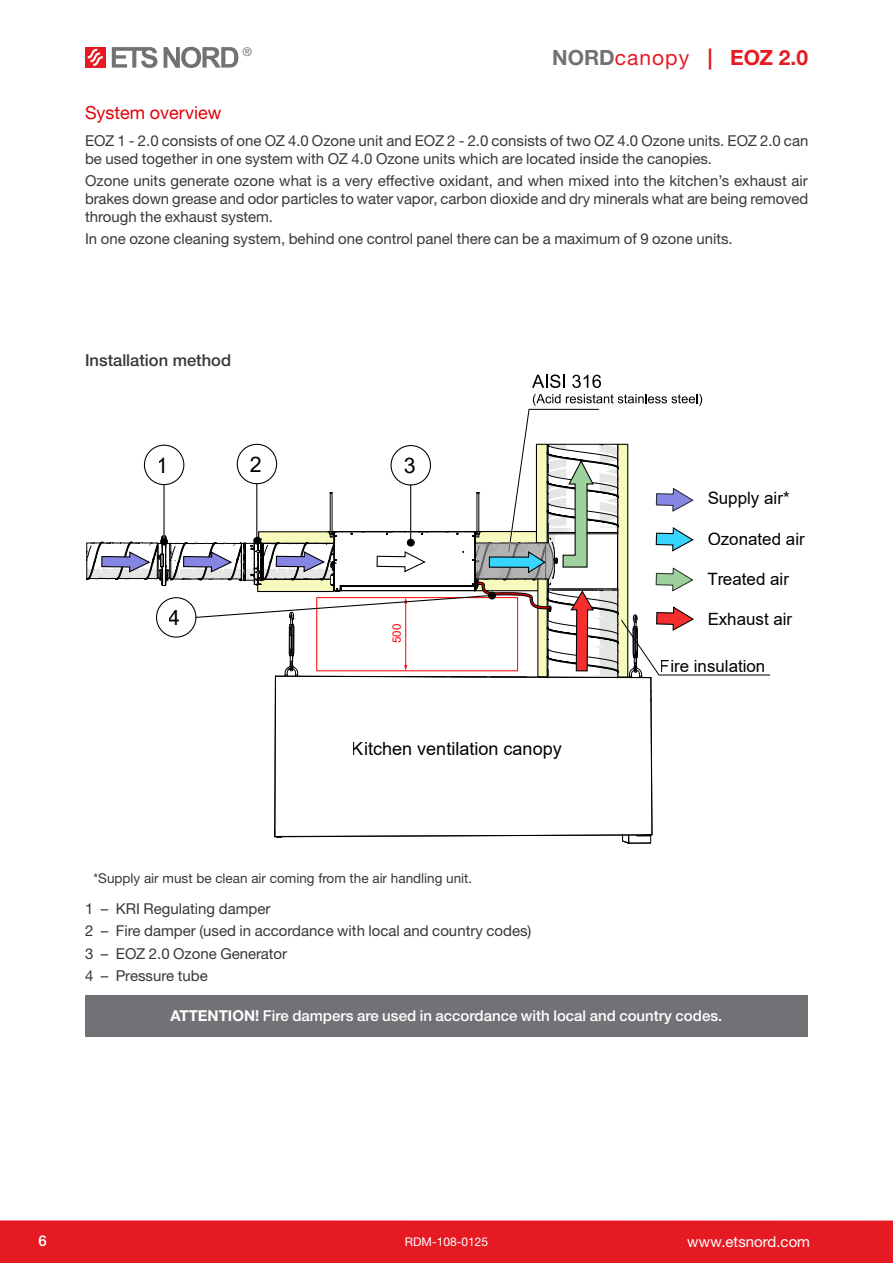
<style>
.page{position:relative;width:893px;height:1263px;background:#fff}
.page>*{position:absolute;margin:0;border:0;box-sizing:border-box;transform-origin:0 0}
.t1{font:21.45px "Arial";color:#000}
.t2{font:700 21px "Helvetica Neue LTW1 G";color:#e51a23}
.t3{font:18px "Arial";color:#000}
.Pealkiri{font:18px "Helvetica Neue LTW1 G";color:#e10008}
.t4{font:16.95px "Arial";color:#000}
.Väike_pealkiri{font:500 16.5px "Helvetica Neue LTW1 G";color:#383839}
.Tekst{font:15px/18px "Helvetica Neue LTW1 G";color:#383839}
.Hoiatustekst_valge{font:500 15px "Helvetica Neue LTW1 G";color:#fff}
.t5{font:15px "Helvetica Neue LTW1 G";color:#fff}
.Tabeltekst_vasak{font:13.5px "Helvetica Neue LTW1 G";color:#383839}
.t6{font:12px "Helvetica Neue LTW1 G";color:#fff}
.t7{font:12px "Helvetica Neue LTW1 G";color:#737272}
.t8{font:11.55px "Arial";color:#f00}
.s1{color:#727272}
.s2{font-weight:400}
.s3{font-weight:700}
</style>
<div class="page">
<div style="left:0;top:1220px;width:893px;height:43px;background:#e51a23"></div>
<div style="left:85px;top:47px;width:21px;height:21px;background:#e51a23"></div>
<svg style="left:112px;top:47px;width:45px;height:21px"></svg>
<svg style="left:164px;top:47px;width:74px;height:21px"></svg>
<svg style="left:88px;top:49px;width:15px;height:17px"></svg>
<svg style="left:86px;top:374px;width:684px;height:470px"></svg>
<div style="left:85px;top:995px;width:723px;height:41px;background:#717275"></div>
<p class="t7" style="left:242px;top:44px;width:11px">®</p>
<h2 class="t2" style="left:552px;top:44px;width:257px"><span class="s1">NORD</span><span class="s2">canopy</span> | EOZ 2.0</h2>
<p class="Pealkiri" style="left:85px;top:102px;width:138px">System overview</p>
<p class="Tekst" style="left:85px;top:131px;width:725px">EOZ 1 - 2.0 consists of one OZ 4.0 Ozone unit and EOZ 2 - 2.0 consists of two OZ 4.0 Ozone units. EOZ 2.0 can be used together in one system with OZ 4.0 Ozone units which are located inside the canopies.</p>
<p class="Tekst" style="left:85px;top:171px;width:725px;text-align:justify">Ozone units generate ozone what is a very effective oxidant, and when mixed into the kitchen’s exhaust air brakes down grease and odor particles to water vapor, carbon dioxide and dry minerals what are being removed through the exhaust system.</p>
<p class="Tekst" style="left:85px;top:230px;width:649px">In one ozone cleaning system, behind one control panel there can be a maximum of 9 ozone units.</p>
<p class="Väike_pealkiri" style="left:85px;top:350px;width:148px">Installation method</p>
<h1 class="t1" style="left:157px;top:451px;width:13px">1</h1>
<h1 class="t1" style="left:250px;top:450px;width:13px">2</h1>
<h1 class="t1" style="left:403px;top:451px;width:13px">3</h1>
<h1 class="t1" style="left:169px;top:603px;width:13px">4</h1>
<p class="t8" style="left:389px;top:643px;width:21px;rotate:-90deg">500</p>
<p class="t3" style="left:352px;top:737px;width:211px">Kitchen ventilation canopy</p>
<p class="Tabeltekst_vasak" style="left:94px;top:869px;width:380px">*Supply air must be clean air coming from the air handling unit.</p>
<p class="Tekst" style="left:85px;top:900px;width:187px">1 – KRI Regulating damper</p>
<p class="Tekst" style="left:85px;top:922px;width:448px">2 – Fire damper (used in accordance with local and country codes)</p>
<p class="Tekst" style="left:85px;top:944px;width:203px">3 – EOZ 2.0 Ozone Generator</p>
<p class="Tekst" style="left:85px;top:966px;width:124px">4 – Pressure tube</p>
<p class="t4" style="left:707px;top:487px;width:84px">Supply air*</p>
<p class="t4" style="left:707px;top:527px;width:99px">Ozonated air</p>
<p class="t4" style="left:707px;top:567px;width:83px">Treated air</p>
<p class="t4" style="left:707px;top:607px;width:86px">Exhaust air</p>
<p class="t4" style="left:660px;top:655px;width:107px">Fire insulation</p>
<p class="Hoiatustekst_valge" style="left:171px;top:1007px;width:553px"><span class="s3">ATTENTION!</span> Fire dampers are used in accordance with local and country codes.</p>
<p class="Hoiatustekst_valge" style="left:38px;top:1232px;width:10px">6</p>
<p class="t6" style="left:405px;top:1234px;width:85px">RDM-108-0125</p>
<p class="t5" style="left:687px;top:1232px;width:124px">www.etsnord.com</p>
</div>
